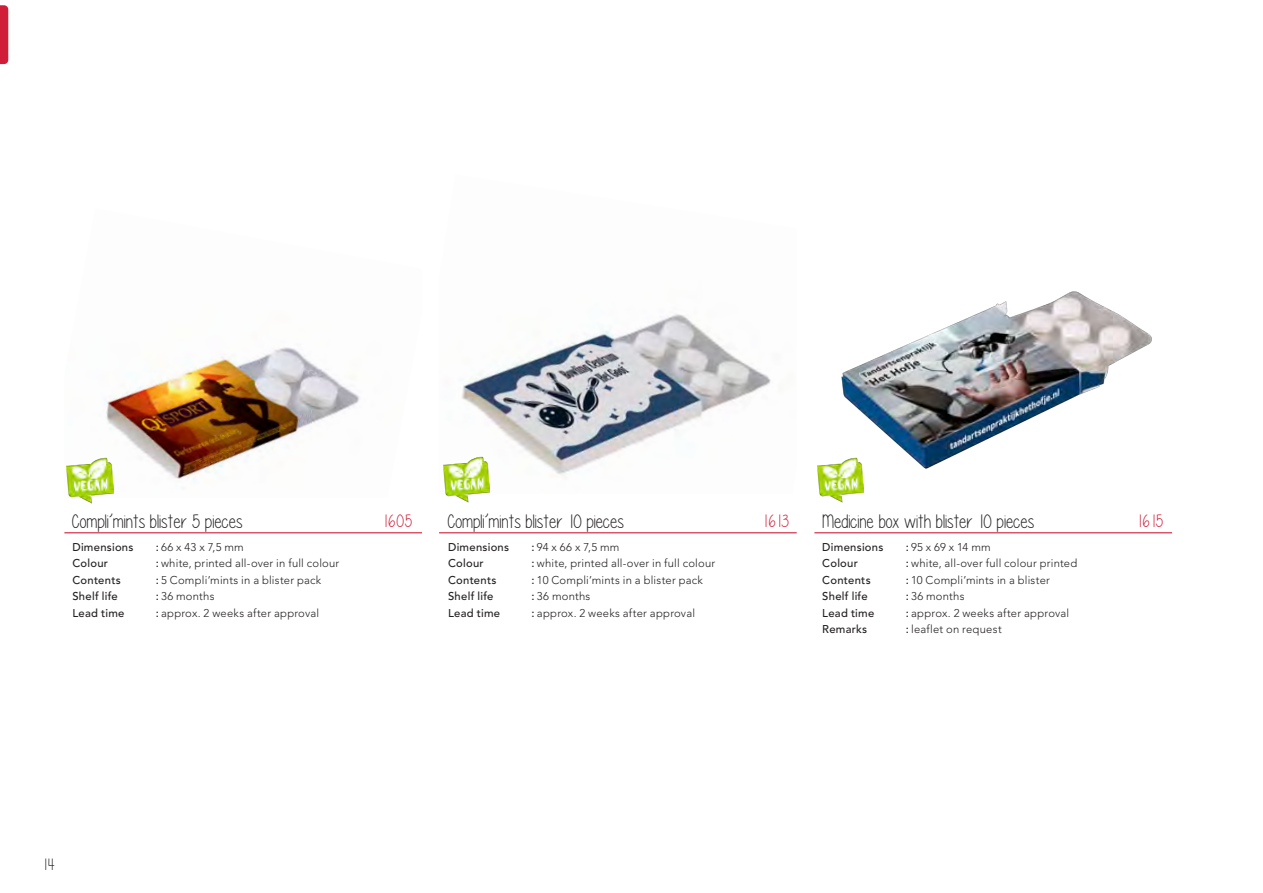
<style>
.page{position:relative;width:1263px;height:893px;background:#fff}
.page>*{position:absolute;margin:0;border:0;box-sizing:border-box;transform-origin:0 0}
.Naam{font:19.5px "Please write me a song";color:#231f20}
.Nummer{font:18px "Please write me a song";letter-spacing:.03em;color:#d01e39}
.t1{font:16.5px "Please write me a song";color:#231f20}
.Omschrijving{font:300 11.25px "Avenir LT Std";letter-spacing:.02em;color:#231f20}
.Afmeting{font:500 11.25px "Avenir LT Std";letter-spacing:.025em;color:#231f20}
.s1{font-weight:500}
</style>
<div class="page">
<img style="left:443px;top:314px;width:328px;height:162px">
<img style="left:841px;top:291px;width:311px;height:178px">
<img style="left:66px;top:347px;width:294px;height:147px">
<hr style="left:814px;top:532px;width:358px;height:1px;background:#d01e39">
<hr style="left:439px;top:532px;width:358px;height:1px;background:#d01e39">
<hr style="left:64px;top:532px;width:358px;height:1px;background:#d01e39">
<img style="left:67px;top:458px;width:46px;height:46px">
<img style="left:444px;top:457px;width:46px;height:46px">
<img style="left:818px;top:457px;width:46px;height:46px">
<svg style="left:0;top:5px;width:8px;height:59px"></svg>
<p class="Naam" style="left:72px;top:511px;width:172px">Compli’mints blister 5 pieces</p>
<p class="Nummer" style="left:382px;top:511px;width:32px">1605</p>
<p class="Nummer" style="left:762px;top:511px;width:28px">1613</p>
<p class="Nummer" style="left:1137px;top:511px;width:28px">1615</p>
<p class="Naam" style="left:448px;top:511px;width:178px">Compli’mints blister 10 pieces</p>
<p class="Naam" style="left:822px;top:511px;width:214px">Medicine box with blister 10 pieces</p>
<p class="Afmeting" style="left:72px;top:540px;width:63px">Dimensions</p>
<p class="Afmeting" style="left:72px;top:557px;width:37px">Colour</p>
<p class="Afmeting" style="left:72px;top:573px;width:50px">Contents</p>
<p class="Afmeting" style="left:72px;top:590px;width:47px">Shelf life</p>
<p class="Afmeting" style="left:72px;top:606px;width:54px">Lead time</p>
<p class="Omschrijving" style="left:156px;top:540px;width:89px"><span class="s1">:</span>66 x 43 x 7,5 mm</p>
<p class="Omschrijving" style="left:156px;top:557px;width:185px"><span class="s1">:</span> white, printed all-over in full colour</p>
<p class="Omschrijving" style="left:156px;top:573px;width:167px"><span class="s1">:</span> 5 Compli’mints in a blister pack</p>
<p class="Omschrijving" style="left:156px;top:590px;width:60px"><span class="s1">:</span>36 months</p>
<p class="Omschrijving" style="left:156px;top:606px;width:165px"><span class="s1">:</span> approx. 2 weeks after approval</p>
<p class="Afmeting" style="left:448px;top:540px;width:63px">Dimensions</p>
<p class="Afmeting" style="left:448px;top:557px;width:37px">Colour</p>
<p class="Afmeting" style="left:448px;top:573px;width:50px">Contents</p>
<p class="Afmeting" style="left:448px;top:590px;width:47px">Shelf life</p>
<p class="Afmeting" style="left:448px;top:606px;width:54px">Lead time</p>
<p class="Omschrijving" style="left:532px;top:540px;width:89px"><span class="s1">:</span> 94 x 66 x 7,5 mm</p>
<p class="Omschrijving" style="left:532px;top:557px;width:185px"><span class="s1">:</span> white, printed all-over in full colour</p>
<p class="Omschrijving" style="left:532px;top:573px;width:173px"><span class="s1">:</span> 10 Compli’mints in a blister pack</p>
<p class="Omschrijving" style="left:532px;top:590px;width:60px"><span class="s1">:</span> 36 months</p>
<p class="Omschrijving" style="left:532px;top:606px;width:165px"><span class="s1">:</span> approx. 2 weeks after approval</p>
<p class="Afmeting" style="left:822px;top:540px;width:63px">Dimensions</p>
<p class="Afmeting" style="left:822px;top:557px;width:37px">Colour</p>
<p class="Afmeting" style="left:822px;top:573px;width:50px">Contents</p>
<p class="Afmeting" style="left:822px;top:590px;width:47px">Shelf life</p>
<p class="Afmeting" style="left:822px;top:606px;width:54px">Lead time</p>
<p class="Afmeting" style="left:822px;top:623px;width:46px">Remarks</p>
<p class="Omschrijving" style="left:906px;top:540px;width:86px"><span class="s1">:</span> 95 x 69 x 14 mm</p>
<p class="Omschrijving" style="left:906px;top:557px;width:173px"><span class="s1">:</span> white, all-over full colour printed</p>
<p class="Omschrijving" style="left:906px;top:573px;width:146px"><span class="s1">:</span> 10 Compli’mints in a blister</p>
<p class="Omschrijving" style="left:906px;top:590px;width:60px"><span class="s1">:</span> 36 months</p>
<p class="Omschrijving" style="left:906px;top:606px;width:165px"><span class="s1">:</span> approx. 2 weeks after approval</p>
<p class="Omschrijving" style="left:906px;top:623px;width:97px"><span class="s1">:</span> leaflet on request</p>
<h3 class="t1" style="left:43px;top:856px;width:14px">14</h3>
</div>
